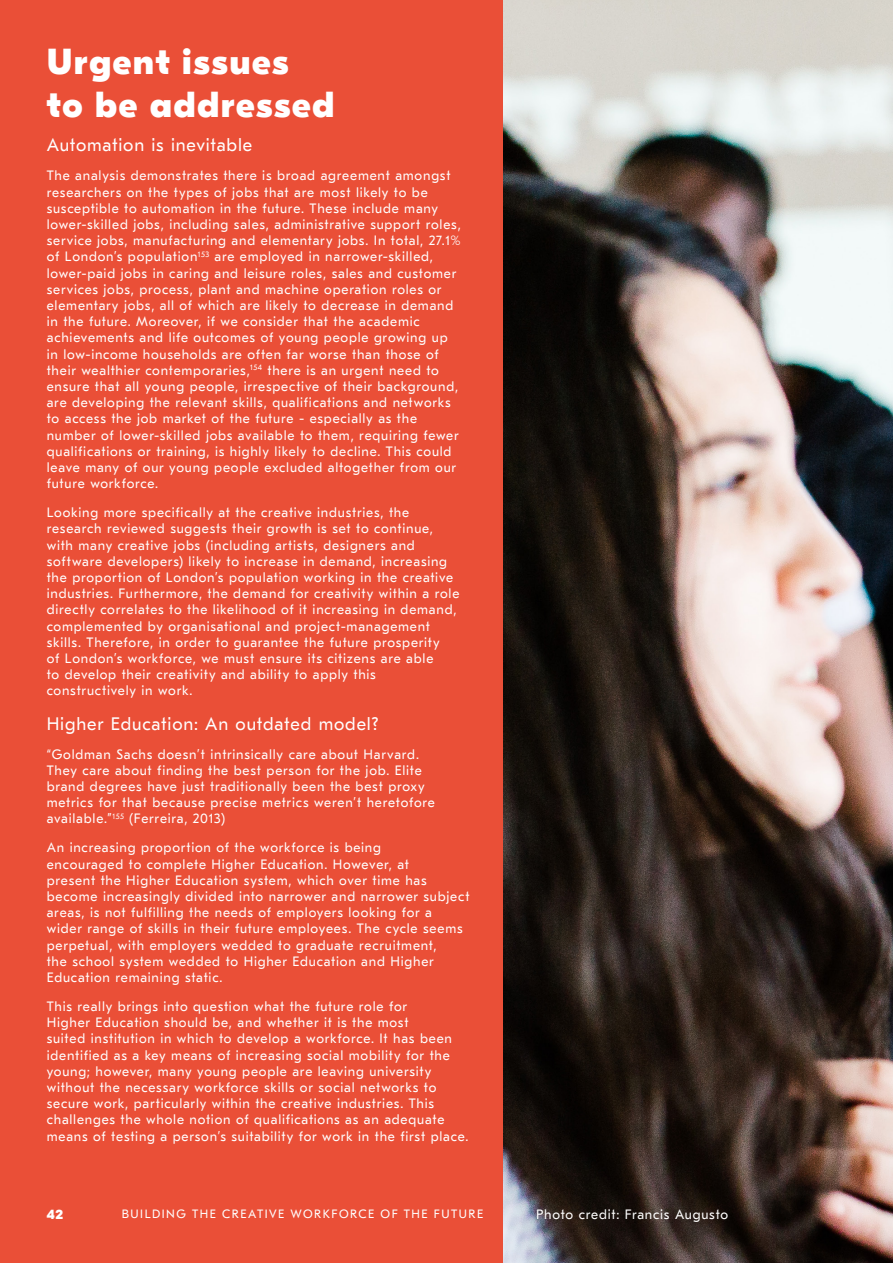
<style>
.page{position:relative;width:893px;height:1263px;background:#fff}
.page>*{position:absolute;margin:0;border:0;box-sizing:border-box;transform-origin:0 0}
.t1{font:800 36px/43.2px "GT Eesti Display";letter-spacing:.05em;color:#fff}
.t2{font:18px "GT Eesti Text";letter-spacing:.045em;color:#fff}
.t3{font:13.5px/16.2px "GT Eesti Text";letter-spacing:.055em;color:#fff}
.t4{font:800 13.5px "GT Eesti Display";color:#fff}
.t5{font:12px "GT Eesti Text";letter-spacing:.125em;color:#fff}
</style>
<div class="page">
<div style="left:0;top:0;width:535px;height:1263px;background:#ea4f37"></div>
<img style="left:504px;top:0;width:389px;height:1263px">
<h1 class="t1" style="left:47px;top:41px;width:289px">Urgent issues<br>to be addressed</h1>
<h2 class="t2" style="left:47px;top:135px;width:207px">Automation is inevitable</h2>
<p class="t3" style="left:47px;top:168px;width:416px">The analysis demonstrates there is broad agreement amongst researchers on the types of jobs that are most likely to be susceptible to automation in the future. These include many lower-skilled jobs, including sales, administrative support roles, service jobs, manufacturing and elementary jobs. In total, 27.1% of London’s population<sup>153</sup> are employed in narrower-skilled, lower-paid jobs in caring and leisure roles, sales and customer services jobs, process, plant and machine operation roles or elementary jobs, all of which are likely to decrease in demand in the future. Moreover, if we consider that the academic achievements and life outcomes of young people growing up in low-income households are often far worse than those of their wealthier contemporaries,<sup>154</sup> there is an urgent need to ensure that all young people, irrespective of their background, are developing the relevant skills, qualifications and networks to access the job market of the future - especially as the number of lower-skilled jobs available to them, requiring fewer qualifications or training, is highly likely to decline. This could leave many of our young people excluded altogether from our future workforce.</p>
<p class="t3" style="left:47px;top:505px;width:414px">Looking more specifically at the creative industries, the research reviewed suggests their growth is set to continue, with many creative jobs (including artists, designers and software developers) likely to increase in demand, increasing the proportion of London’s population working in the creative industries. Furthermore, the demand for creativity within a role directly correlates to the likelihood of it increasing in demand, complemented by organisational and project-management skills. Therefore, in order to guarantee the future prosperity<br>of London’s workforce, we must ensure its citizens are able<br>to develop their creativity and ability to apply this constructively in work.</p>
<h2 class="t2" style="left:47px;top:713px;width:333px">Higher Education: An outdated model?</h2>
<p class="t3" style="left:47px;top:746px;width:390px">“Goldman Sachs doesn’t intrinsically care about Harvard.<br>They care about finding the best person for the job. Elite brand degrees have just traditionally been the best proxy metrics for that because precise metrics weren’t heretofore available.”<sup>155</sup> (Ferreira, 2013)</p>
<p class="t3" style="left:47px;top:840px;width:424px">An increasing proportion of the workforce is being<br>encouraged to complete Higher Education. However, at<br>present the Higher Education system, which over time has become increasingly divided into narrower and narrower subject areas, is not fulfilling the needs of employers looking for a wider range of skills in their future employees. The cycle seems perpetual, with employers wedded to graduate recruitment,<br>the school system wedded to Higher Education and Higher Education remaining static.</p>
<p class="t3" style="left:47px;top:998px;width:423px">This really brings into question what the future role for<br>Higher Education should be, and whether it is the most<br>suited institution in which to develop a workforce. It has been identified as a key means of increasing social mobility for the young; however, many young people are leaving university without the necessary workforce skills or social networks to secure work, particularly within the creative industries. This challenges the whole notion of qualifications as an adequate means of testing a person’s suitability for work in the first place.</p>
<p class="t4" style="left:47px;top:1207px;width:18px">42</p>
<p class="t5" style="left:122px;top:1207px;width:363px">BUILDING THE CREATIVE WORKFORCE OF THE FUTURE</p>
<p class="t3" style="left:536px;top:1206px;width:193px">Photo credit: Francis Augusto</p>
</div>
